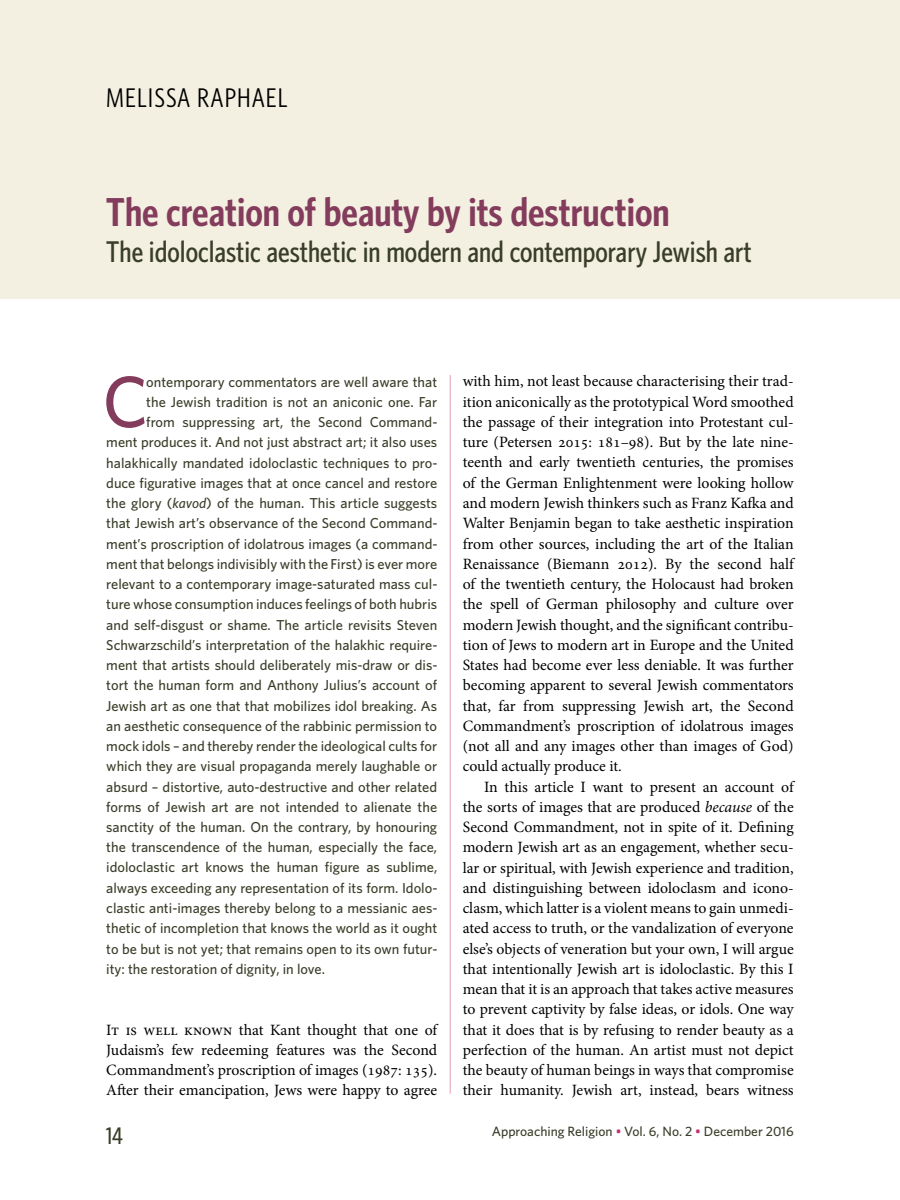
<style>
.page{position:relative;width:900px;height:1200px;background:#fff}
.page>*{position:absolute;margin:0;border:0;box-sizing:border-box;transform-origin:0 0}
.t1{font:500 72.45px "Whitney";color:#843c5d}
.t2{font:600 40.5px "Whitney Condensed";color:#843c5d}
.t3{font:500 30px "Whitney Condensed";color:#393e29}
.t4{font:27px "Whitney Condensed";letter-spacing:.04em;color:#000}
.t5{font:500 24px "Whitney Condensed";color:#393e29}
.t6{font:15.75px/20.2px "Minion Pro";letter-spacing:-.005em;color:#000;text-align:justify}
.t7{font:500 14.4px "Whitney";color:#393e29}
.t8{font:500 13.5px "Whitney";color:#393e29}
.s1{font-style:italic}
.s2{color:#c23272}
</style>
<div class="page">
<hr style="left:450px;top:375px;width:1px;height:719px;background:#e69cba">
<div style="left:0;top:0;width:900px;height:298px;background:#f3f0e1"></div>
<h3 class="t4" style="left:106px;top:81px;width:183px">MELISSA RAPHAEL</h3>
<h2 class="t2" style="left:106px;top:187px;width:565px">The creation of beauty by its destruction</h2>
<h3 class="t3" style="left:106px;top:233px;width:647px">The idoloclastic aesthetic in modern and contemporary Jewish art</h3>
<h1 class="t1" style="left:102px;top:357px;width:47px">C</h1>
<p class="t7" style="left:146px;top:373px;width:293px">ontemporary commentators are well aware that</p>
<p class="t7" style="left:146px;top:393px;width:293px">the Jewish tradition is not an aniconic one. Far</p>
<p class="t7" style="left:146px;top:413px;width:293px">from suppressing art, the Second Command-</p>
<p class="t7" style="left:106px;top:433px;width:332px">ment produces it. And not just abstract art; it also uses</p>
<p class="t7" style="left:106px;top:454px;width:333px">halakhically mandated idoloclastic techniques to pro-</p>
<p class="t7" style="left:106px;top:474px;width:332px">duce figurative images that at once cancel and restore</p>
<p class="t7" style="left:106px;top:494px;width:332px">the glory (<span class="s1">kavod</span>) of the human. This article suggests</p>
<p class="t7" style="left:106px;top:514px;width:333px">that Jewish art’s observance of the Second Command-</p>
<p class="t7" style="left:106px;top:535px;width:333px">ment’s proscription of idolatrous images (a command-</p>
<p class="t7" style="left:106px;top:555px;width:332px">ment that belongs indivisibly with the First) is ever more</p>
<p class="t7" style="left:106px;top:575px;width:333px">relevant to a contemporary image-saturated mass cul-</p>
<p class="t7" style="left:106px;top:595px;width:332px">ture whose consumption induces feelings of both hubris</p>
<p class="t7" style="left:106px;top:616px;width:332px">and self-disgust or shame. The article revisits Steven</p>
<p class="t7" style="left:106px;top:636px;width:333px">Schwarzschild’s interpretation of the halakhic require-</p>
<p class="t7" style="left:106px;top:656px;width:333px">ment that artists should deliberately mis-draw or dis-</p>
<p class="t7" style="left:106px;top:676px;width:332px">tort the human form and Anthony Julius’s account of</p>
<p class="t7" style="left:106px;top:697px;width:332px">Jewish art as one that that mobilizes idol breaking. As</p>
<p class="t7" style="left:106px;top:717px;width:332px">an aesthetic consequence of the rabbinic permission to</p>
<p class="t7" style="left:106px;top:737px;width:332px">mock idols – and thereby render the ideological cults for</p>
<p class="t7" style="left:106px;top:757px;width:332px">which they are visual propaganda merely laughable or</p>
<p class="t7" style="left:106px;top:778px;width:332px">absurd – distortive, auto-destructive and other related</p>
<p class="t7" style="left:106px;top:798px;width:332px">forms of Jewish art are not intended to alienate the</p>
<p class="t7" style="left:106px;top:818px;width:332px">sanctity of the human. On the contrary, by honouring</p>
<p class="t7" style="left:106px;top:838px;width:332px">the transcendence of the human, especially the face,</p>
<p class="t7" style="left:106px;top:859px;width:332px">idoloclastic art knows the human figure as sublime,</p>
<p class="t7" style="left:106px;top:879px;width:333px">always exceeding any representation of its form. Idolo-</p>
<p class="t7" style="left:106px;top:899px;width:333px">clastic anti-images thereby belong to a messianic aes-</p>
<p class="t7" style="left:106px;top:919px;width:332px">thetic of incompletion that knows the world as it ought</p>
<p class="t7" style="left:106px;top:940px;width:331px">to be but is not yet; that remains open to its own futur-</p>
<p class="t7" style="left:106px;top:960px;width:220px">ity: the restoration of dignity, in love.</p>
<p class="t6" style="left:106px;top:1019px;width:332px">It is well known that Kant thought that one of Judaism’s few redeeming features was the Second Commandment’s proscription of images (1987: 135).<br>After their emancipation, Jews were happy to agree</p>
<p class="t6" style="left:463px;top:371px;width:333px">with him, not least because characterising their trad&shy;ition aniconically as the prototypical Word smoothed the passage of their integration into Protestant cul&shy;ture (Petersen 2015: 181–98). But by the late nine&shy;teenth and early twentieth centuries, the promises of the German Enlightenment were looking hollow and modern Jewish thinkers such as Franz Kafka and Walter Benjamin began to take aesthetic inspiration from other sources, including the art of the Italian Renaissance (Biemann 2012). By the second half of the twentieth century, the Holocaust had broken the spell of German philosophy and culture over modern Jewish thought, and the significant contribu&shy;tion of Jews to modern art in Europe and the United States had become ever less deniable. It was further becoming apparent to several Jewish commentators that, far from suppressing Jewish art, the Second Commandment’s proscription of idolatrous images (not all and any images other than images of God) could actually produce it.</p>
<p class="t6" style="left:463px;top:776px;width:333px;text-indent:21px">In this article I want to present an account of the sorts of images that are produced <span class="s1">because</span> of the Second Commandment, not in spite of it. Defining modern Jewish art as an engagement, whether secu&shy;lar or spiritual, with Jewish experience and tradition, and distinguishing between idoloclasm and icono&shy;clasm, which latter is a violent means to gain unmedi&shy;ated access to truth, or the vandalization of everyone else’s objects of veneration but your own, I will argue that intentionally Jewish art is idoloclastic. By this I mean that it is an approach that takes active measures to prevent captivity by false ideas, or idols. One way that it does that is by refusing to render beauty as a perfection of the human. An artist must not depict the beauty of human beings in ways that compromise their humanity. Jewish art, instead, bears witness</p>
<h3 class="t5" style="left:106px;top:1121px;width:18px">14</h3>
<p class="t8" style="left:492px;top:1123px;width:303px">Approaching Religion <span class="s2">•</span> Vol. 6, No. 2 <span class="s2">•</span> December 2016</p>
</div>
